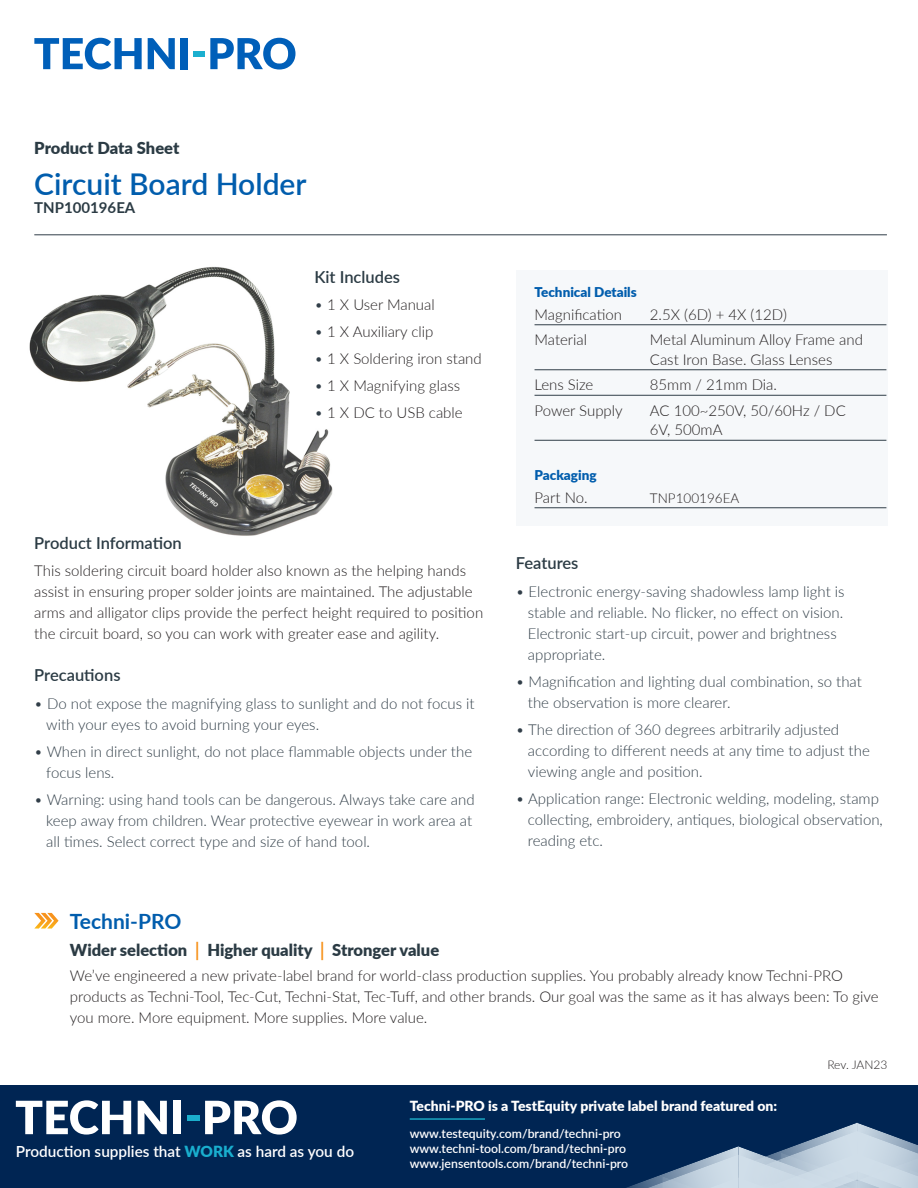
<style>
.page{position:relative;width:918px;height:1188px;background:#fff}
.page>*{position:absolute;margin:0;border:0;box-sizing:border-box;transform-origin:0 0}
.t1{font:600 30px "Lato";color:#015dad}
.t2{font:700 21px "Lato";color:#015dad}
.t3{font:900 16.5px "Lato";color:#2b3b44}
.t4{font:600 16.5px "Lato";color:#2b3b44}
.t5{font:600 15.3px "Lato";color:#fff}
.t6{font:300 15px/21px "Lato";color:#313e48}
.t7{font:300 15px/25.5px "Lato";color:#231f20}
.t8{font:700 15px "Lato";color:#2b3b44}
.t9{font:900 13.95px "Lato";color:#fff}
.t10{font:900 13.5px "Lato";color:#015dad}
.t11{font:300 13.5px "Lato";color:#231f20}
.t12{font:600 12.3px/14.7px "Lato";color:#fff}
.t13{font:300 12px "Lato";letter-spacing:-.005em;color:#231f20}
.s1{color:#313e48}
.s2{color:#f7931d}
.s3{font-weight:900;color:#19aece}
</style>
<div class="page">
<img style="left:29px;top:266px;width:304px;height:270px">
<svg style="left:34px;top:38px;width:108px;height:32px"></svg>
<svg style="left:148px;top:38px;width:27px;height:31px"></svg>
<div style="left:181px;top:38px;width:7px;height:31px;background:#005fb9"></div>
<div style="left:193px;top:51px;width:12px;height:6px;background:#1bafcf"></div>
<svg style="left:210px;top:38px;width:85px;height:32px"></svg>
<hr style="left:34px;top:235px;width:853px;height:1px;background:#313e48">
<div style="left:516px;top:270px;width:371px;height:256px;background:#f6f8fa"></div>
<hr style="left:535px;top:508px;width:351px;height:1px;background:#313e48">
<hr style="left:535px;top:325px;width:351px;height:1px;background:#313e48">
<hr style="left:535px;top:370px;width:351px;height:1px;background:#313e48">
<svg style="left:34px;top:913px;width:25px;height:16px"></svg>
<div style="left:0;top:1085px;width:918px;height:103px;background:#002553"></div>
<svg style="left:626px;top:1122px;width:292px;height:66px"></svg>
<hr style="left:410px;top:1118px;width:75px;height:2px;background:#1cb0ca">
<svg style="left:16px;top:1100px;width:115px;height:35px"></svg>
<svg style="left:138px;top:1101px;width:29px;height:33px"></svg>
<div style="left:173px;top:1101px;width:8px;height:33px;background:#fff"></div>
<div style="left:187px;top:1115px;width:12px;height:6px;background:#1baecc"></div>
<svg style="left:205px;top:1100px;width:92px;height:35px"></svg>
<hr style="left:535px;top:395px;width:351px;height:1px;background:#313e48">
<hr style="left:535px;top:440px;width:351px;height:1px;background:#313e48">
<p class="t3" style="left:34px;top:136px;width:147px">Product Data Sheet</p>
<h1 class="t1" style="left:34px;top:163px;width:274px">Circuit Board Holder</h1>
<p class="t8" style="left:34px;top:197px;width:103px">TNP100196EA</p>
<p class="t4" style="left:314px;top:265px;width:87px">Kit Includes</p>
<p class="t7" style="left:314px;top:292px;width:122px"><span class="s1">•</span> 1 X User Manual</p>
<p class="t7" style="left:314px;top:319px;width:121px"><span class="s1">•</span> 1 X Auxiliary clip</p>
<p class="t7" style="left:314px;top:346px;width:169px"><span class="s1">•</span> 1 X Soldering iron stand</p>
<p class="t7" style="left:314px;top:373px;width:147px"><span class="s1">•</span> 1 X Magnifying glass</p>
<p class="t7" style="left:314px;top:400px;width:150px"><span class="s1">•</span> 1 X DC to USB cable</p>
<p class="t4" style="left:34px;top:531px;width:149px">Product Information</p>
<p class="t7" style="left:34px;top:560px;width:450px;line-height:21px">This soldering circuit board holder also known as the helping hands assist in ensuring proper solder joints are maintained. The adjustable arms and alligator clips provide the perfect height required to position the circuit board, so you can work with greater ease and agility.</p>
<p class="t4" style="left:34px;top:663px;width:88px">Precautions</p>
<p class="t6" style="left:46px;top:692px;width:430px;text-indent:-12px">• Do not expose the magnifying glass to sunlight and do not focus it with your eyes to avoid burning your eyes.</p>
<p class="t6" style="left:46px;top:740px;width:427px;text-indent:-12px">• When in direct sunlight, do not place flammable objects under the focus lens.</p>
<p class="t6" style="left:46px;top:788px;width:430px;text-indent:-12px">• Warning: using hand tools can be dangerous. Always take care and keep away from children. Wear protective eyewear in work area at all times. Select correct type and size of hand tool.</p>
<p class="t10" style="left:535px;top:282px;width:104px">Technical Details</p>
<p class="t7" style="left:535px;top:301px;width:89px">Magnification<br>Material</p>
<p class="t7" style="left:535px;top:372px;width:90px">Lens Size<br>Power Supply</p>
<p class="t7" style="left:650px;top:301px;width:215px">2.5X (6D) + 4X (12D)<br>Metal Aluminum Alloy Frame and</p>
<p class="t7" style="left:650px;top:346px;width:197px">Cast Iron Base. Glass Lenses<br>85mm / 21mm Dia.<br>AC 100~250V, 50/60Hz / DC</p>
<p class="t7" style="left:650px;top:417px;width:74px">6V, 500mA</p>
<p class="t10" style="left:535px;top:465px;width:64px">Packaging</p>
<p class="t7" style="left:535px;top:484px;width:55px">Part No.</p>
<p class="t11" style="left:650px;top:489px;width:91px">TNP100196EA</p>
<p class="t4" style="left:516px;top:552px;width:64px">Features</p>
<p class="t6" style="left:528px;top:581px;width:318px;text-indent:-12px">• Electronic energy-saving shadowless lamp light is stable and reliable. No flicker, no effect on vision.<br>Electronic start-up circuit, power and brightness appropriate.</p>
<p class="t6" style="left:528px;top:671px;width:336px;text-indent:-12px">• Magnification and lighting dual combination, so that the observation is more clearer.</p>
<p class="t6" style="left:528px;top:719px;width:343px;text-indent:-12px">• The direction of 360 degrees arbitrarily adjusted according to different needs at any time to adjust the viewing angle and position.</p>
<p class="t6" style="left:528px;top:788px;width:357px;text-indent:-12px">• Application range: Electronic welding, modeling, stamp collecting, embroidery, antiques, biological observation, reading etc.</p>
<h2 class="t2" style="left:70px;top:905px;width:113px">Techni-PRO</h2>
<p class="t3" style="left:70px;top:937px;width:371px">Wider selection <span class="s2">│</span> Higher quality <span class="s2">│</span> Stronger value</p>
<p class="t7" style="left:70px;top:965px;width:810px;line-height:21px">We’ve engineered a new private-label brand for world-class production supplies. You probably already know Techni-PRO products as Techni-Tool, Tec-Cut, Techni-Stat, Tec-Tuff, and other brands. Our goal was the same as it has always been: To give you more. More equipment. More supplies. More value.</p>
<p class="t13" style="left:827px;top:1057px;width:62px">Rev. JAN23</p>
<p class="t5" style="left:16px;top:1140px;width:340px">Production supplies that <span class="s3">WORK</span> as hard as you do</p>
<p class="t9" style="left:410px;top:1095px;width:369px">Techni-PRO is a TestEquity private label brand featured on:</p>
<p class="t12" style="left:410px;top:1126px;width:220px">www.testequity.com/brand/techni-pro www.techni-tool.com/brand/techni-pro www.jensentools.com/brand/techni-pro</p>
</div>
